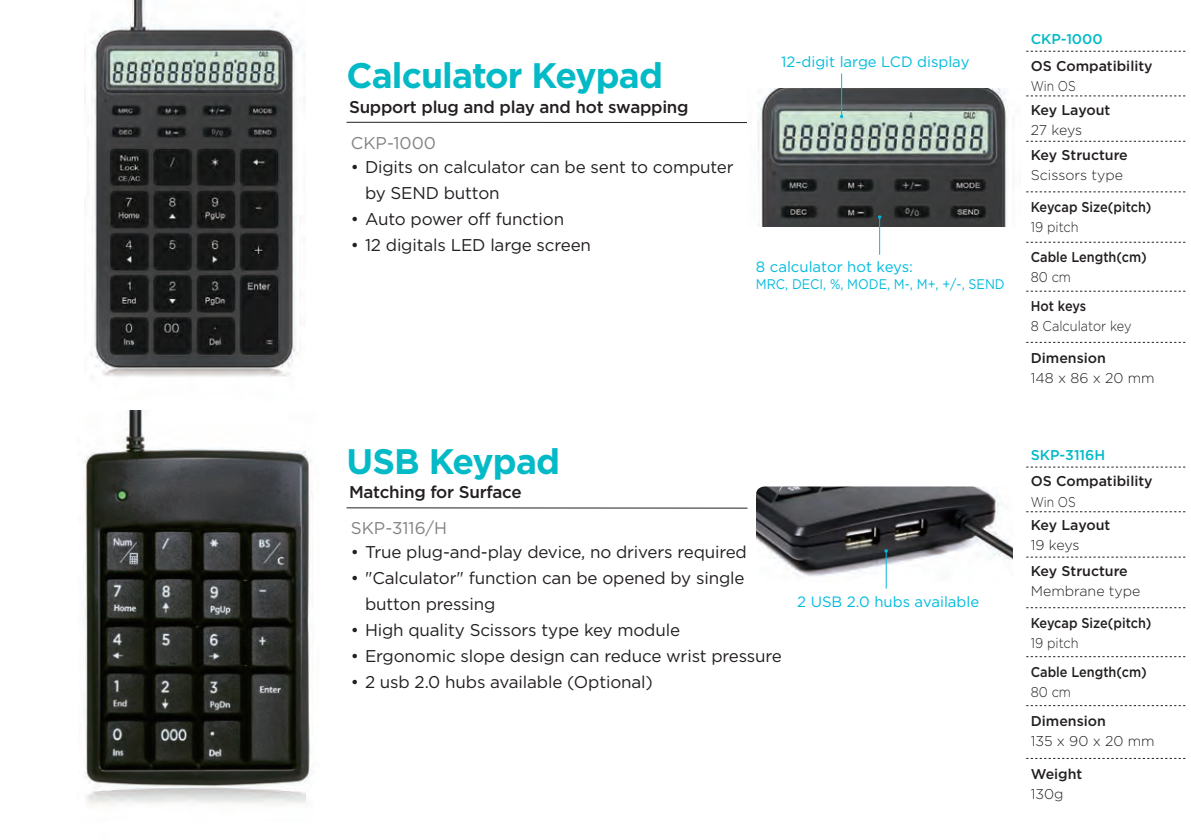
<style>
.page{position:relative;width:1191px;height:840px;background:#fff}
.page>*{position:absolute;margin:0;border:0;box-sizing:border-box;transform-origin:0 0}
.t1{font:700 35.4px "Gotham";letter-spacing:-.025em;color:#03bac6}
.t2{font:17px/26px "Gotham";letter-spacing:-.01em;color:#231f20}
.t3{font:500 17px "Gotham";letter-spacing:-.015em;color:#231f20}
.t4{font:17px "Gotham";color:#808285}
.t5{font:15px "Gotham";color:#02bbdf}
.t6{font:500 14.2px "Gotham";color:#231f20}
.t7{font:500 14.2px "Gotham";color:#231f20;scale:.9 1}
.t8{font:300 14.2px "Gotham";color:#231f20}
.t9{font:300 14.2px "Gotham";color:#231f20;scale:.9 1}
.t10{font:500 14.2px "Gotham";letter-spacing:-.02em;color:#231f20}
.t11{font:500 14.2px "Gotham";color:#03bac6}
.t12{font:300 14.2px "Gotham";color:#231f20;scale:.85 1}
.t13{font:14px "Gotham";color:#02bbdf;scale:.9 1}
</style>
<div class="page">
<svg style="left:1026px;top:95px;width:159px;height:1px"></svg>
<svg style="left:1026px;top:141px;width:159px;height:1px"></svg>
<svg style="left:1026px;top:51px;width:159px;height:1px"></svg>
<svg style="left:1026px;top:242px;width:159px;height:1px"></svg>
<svg style="left:1026px;top:291px;width:159px;height:1px"></svg>
<svg style="left:1026px;top:191px;width:159px;height:1px"></svg>
<svg style="left:1026px;top:342px;width:159px;height:1px"></svg>
<svg style="left:1026px;top:511px;width:159px;height:1px"></svg>
<svg style="left:1026px;top:556px;width:159px;height:1px"></svg>
<svg style="left:1026px;top:466px;width:159px;height:1px"></svg>
<svg style="left:1026px;top:656px;width:159px;height:1px"></svg>
<svg style="left:1026px;top:607px;width:159px;height:1px"></svg>
<svg style="left:1026px;top:705px;width:159px;height:1px"></svg>
<svg style="left:1026px;top:757px;width:159px;height:1px"></svg>
<img style="left:84px;top:0;width:217px;height:377px">
<img style="left:83px;top:410px;width:230px;height:395px">
<hr style="left:346px;top:122px;width:415px;height:1px;background:#231f20">
<hr style="left:346px;top:507px;width:401px;height:1px;background:#231f20">
<img style="left:747px;top:89px;width:260px;height:137px">
<hr style="left:879px;top:217px;width:1px;height:37px;background:#02bbdf">
<hr style="left:841px;top:73px;width:1px;height:43px;background:#02bbdf">
<img style="left:756px;top:486px;width:257px;height:96px">
<hr style="left:885px;top:550px;width:1px;height:38px;background:#02bbdf">
<h1 class="t1" style="left:346px;top:52px;width:318px">Calculator Keypad</h1>
<p class="t3" style="left:349px;top:95px;width:341px">Support plug and play and hot swapping</p>
<p class="t4" style="left:351px;top:132px;width:87px">CKP-1000</p>
<p class="t2" style="left:365px;top:153px;width:370px;text-indent:-14px">• Digits on calculator can be sent to computer by SEND button</p>
<p class="t2" style="left:351px;top:205px;width:215px">• Auto power off function</p>
<p class="t2" style="left:351px;top:231px;width:242px">• 12 digitals LED large screen</p>
<p class="t5" style="left:781px;top:52px;width:190px">12-digit large LCD display</p>
<p class="t5" style="left:756px;top:257px;width:159px">8 calculator hot keys:</p>
<p class="t13" style="left:756px;top:275px;width:278px">MRC, DECI, %, MODE, M-, M+, +/-, SEND</p>
<h1 class="t1" style="left:346px;top:437px;width:215px">USB Keypad</h1>
<p class="t3" style="left:349px;top:480px;width:174px">Matching for Surface</p>
<p class="t4" style="left:351px;top:517px;width:98px">SKP-3116/H</p>
<p class="t2" style="left:351px;top:538px;width:397px">• True plug-and-play device, no drivers required</p>
<p class="t2" style="left:365px;top:564px;width:381px;text-indent:-14px">• "Calculator" function can be opened by single button pressing</p>
<p class="t2" style="left:351px;top:616px;width:331px">• High quality Scissors type key module</p>
<p class="t2" style="left:351px;top:642px;width:432px">• Ergonomic slope design can reduce wrist pressure</p>
<p class="t2" style="left:351px;top:668px;width:303px">• 2 usb 2.0 hubs available (Optional)</p>
<p class="t5" style="left:797px;top:592px;width:183px">2 USB 2.0 hubs available</p>
<p class="t11" style="left:1030px;top:30px;width:73px">CKP-1000</p>
<p class="t6" style="left:1030px;top:56px;width:123px">OS Compatibility</p>
<p class="t12" style="left:1030px;top:77px;width:54px">Win OS</p>
<p class="t10" style="left:1030px;top:100px;width:81px">Key Layout</p>
<p class="t8" style="left:1030px;top:120px;width:53px">27 keys</p>
<p class="t6" style="left:1030px;top:146px;width:99px">Key Structure</p>
<p class="t8" style="left:1030px;top:166px;width:94px">Scissors type</p>
<p class="t7" style="left:1030px;top:198px;width:136px">Keycap Size(pitch)</p>
<p class="t9" style="left:1030px;top:218px;width:55px">19 pitch</p>
<p class="t7" style="left:1030px;top:248px;width:130px">Cable Length(cm)</p>
<p class="t9" style="left:1030px;top:268px;width:46px">80 cm</p>
<p class="t7" style="left:1030px;top:297px;width:63px">Hot keys</p>
<p class="t9" style="left:1030px;top:317px;width:113px">8 Calculator key</p>
<p class="t6" style="left:1030px;top:348px;width:77px">Dimension</p>
<p class="t8" style="left:1030px;top:368px;width:125px">148 x 86 x 20 mm</p>
<p class="t11" style="left:1030px;top:445px;width:76px">SKP-3116H</p>
<p class="t6" style="left:1030px;top:472px;width:123px">OS Compatibility</p>
<p class="t12" style="left:1030px;top:492px;width:54px">Win OS</p>
<p class="t10" style="left:1030px;top:516px;width:81px">Key Layout</p>
<p class="t8" style="left:1030px;top:536px;width:50px">19 keys</p>
<p class="t6" style="left:1030px;top:561px;width:99px">Key Structure</p>
<p class="t8" style="left:1030px;top:581px;width:111px">Membrane type</p>
<p class="t7" style="left:1030px;top:613px;width:136px">Keycap Size(pitch)</p>
<p class="t9" style="left:1030px;top:633px;width:55px">19 pitch</p>
<p class="t7" style="left:1030px;top:662px;width:130px">Cable Length(cm)</p>
<p class="t9" style="left:1030px;top:682px;width:46px">80 cm</p>
<p class="t6" style="left:1030px;top:711px;width:77px">Dimension</p>
<p class="t8" style="left:1030px;top:731px;width:125px">135 x 90 x 20 mm</p>
<p class="t6" style="left:1030px;top:763px;width:53px">Weight</p>
<p class="t8" style="left:1030px;top:784px;width:34px">130g</p>
</div>
